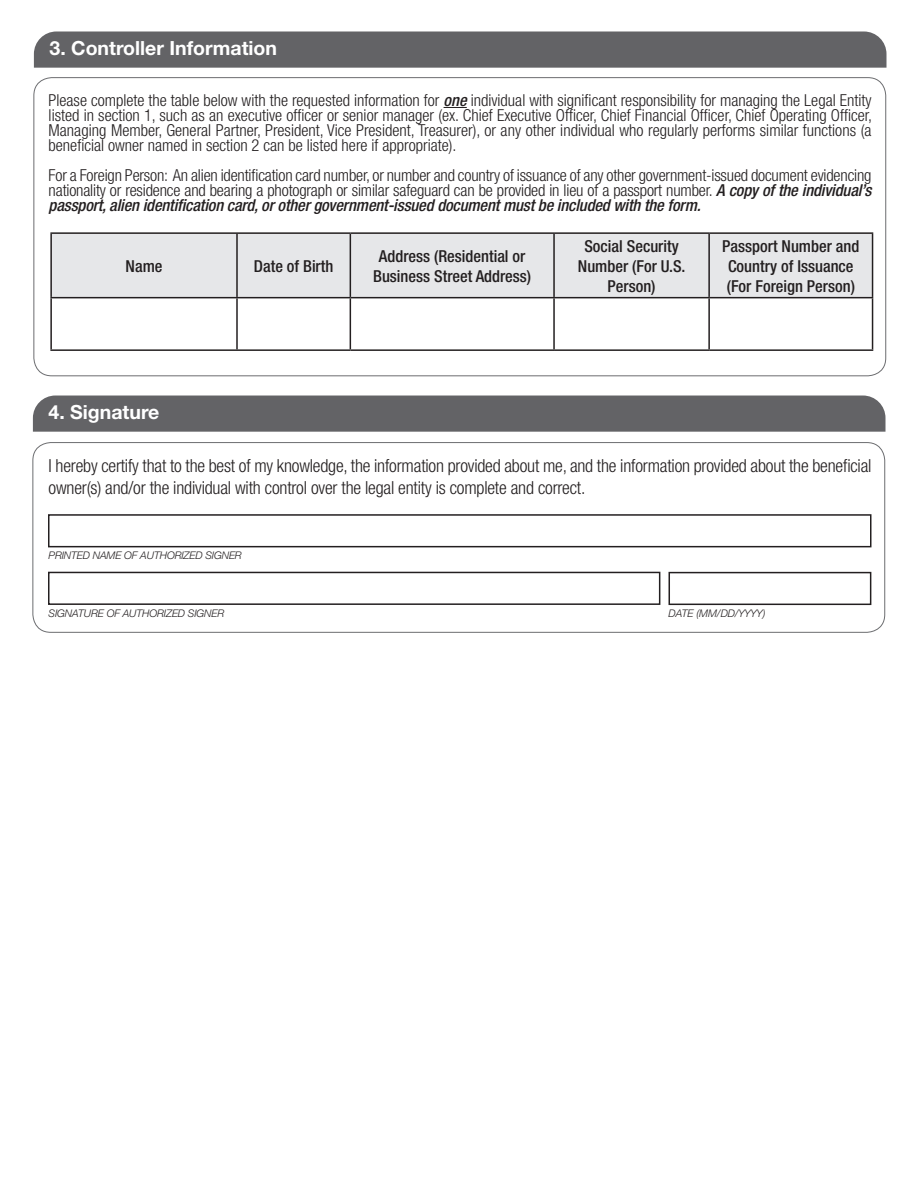
<style>
.page{position:relative;width:918px;height:1188px;background:#fff}
.page>*{position:absolute;margin:0;border:0;box-sizing:border-box;transform-origin:0 0}
.t1{font:700 19.5px "Helvetica Neue";color:#fff}
.t2{font:300 condensed 18px/21.6px "Helvetica Neue";letter-spacing:-.01em;color:#231f20}
.t3{font:300 condensed 16.5px/15px "Helvetica Neue";letter-spacing:-.005em;color:#231f20;text-align:justify}
.t4{font:500 condensed 16.5px/19.8px "Helvetica Neue";color:#231f20;text-align:center}
.t5{font:italic 300 10.5px "Helvetica Neue";letter-spacing:-.01em;color:#231f20}
.s1{font-weight:500;font-style:italic}
</style>
<div class="page">
<div style="left:34px;top:31px;width:852px;height:37px;background:#636366"></div>
<div style="left:32px;top:442px;width:853px;height:191px;border:1px solid #6c6d70;border-radius:18px"></div>
<div style="left:33px;top:396px;width:853px;height:36px;background:#636366"></div>
<div style="left:48px;top:572px;width:612px;height:33px;border:2px solid #231f20"></div>
<div style="left:669px;top:572px;width:202px;height:33px;border:2px solid #231f20"></div>
<svg style="left:444px;top:107px;width:23px;height:1px"></svg>
<div style="left:52px;top:234px;width:820px;height:63px;background:#e6e7e9"></div>
<hr style="left:50px;top:232px;width:187px;height:2px;background:#231f20">
<hr style="left:50px;top:234px;width:2px;height:63px;background:#231f20">
<hr style="left:237px;top:232px;width:113px;height:2px;background:#231f20">
<hr style="left:236px;top:234px;width:2px;height:63px;background:#231f20">
<hr style="left:350px;top:232px;width:204px;height:2px;background:#231f20">
<hr style="left:350px;top:234px;width:1px;height:63px;background:#231f20">
<hr style="left:554px;top:232px;width:155px;height:2px;background:#231f20">
<hr style="left:553px;top:234px;width:2px;height:63px;background:#231f20">
<hr style="left:709px;top:232px;width:164px;height:2px;background:#231f20">
<hr style="left:708px;top:234px;width:2px;height:63px;background:#231f20">
<hr style="left:872px;top:234px;width:1px;height:63px;background:#231f20">
<hr style="left:50px;top:297px;width:187px;height:1px;background:#231f20">
<hr style="left:50px;top:298px;width:2px;height:51px;background:#231f20">
<hr style="left:237px;top:297px;width:113px;height:1px;background:#231f20">
<hr style="left:236px;top:298px;width:2px;height:51px;background:#231f20">
<hr style="left:350px;top:297px;width:204px;height:1px;background:#231f20">
<hr style="left:350px;top:298px;width:1px;height:51px;background:#231f20">
<hr style="left:554px;top:297px;width:155px;height:1px;background:#231f20">
<hr style="left:553px;top:298px;width:2px;height:51px;background:#231f20">
<hr style="left:709px;top:297px;width:164px;height:1px;background:#231f20">
<hr style="left:708px;top:298px;width:2px;height:51px;background:#231f20">
<hr style="left:872px;top:298px;width:1px;height:51px;background:#231f20">
<hr style="left:50px;top:349px;width:187px;height:2px;background:#231f20">
<hr style="left:237px;top:349px;width:113px;height:2px;background:#231f20">
<hr style="left:350px;top:349px;width:204px;height:2px;background:#231f20">
<hr style="left:554px;top:349px;width:155px;height:2px;background:#231f20">
<hr style="left:709px;top:349px;width:164px;height:2px;background:#231f20">
<div style="left:48px;top:514px;width:824px;height:33px;border:2px solid #231f20"></div>
<p class="t1" style="left:50px;top:36px;width:229px">3. Controller Information</p>
<p class="t3" style="left:49px;top:92px;width:825px">Please complete the table below with the requested information for <span class="s1">one</span> individual with significant responsibility for managing the Legal Entity listed in section 1, such as an executive officer or senior manager (ex. Chief Executive Officer, Chief Financial Officer, Chief Operating Officer, Managing Member, General Partner, President, Vice President, Treasurer), or any other individual who regularly performs similar functions (a beneficial owner named in section 2 can be listed here if appropriate).</p>
<p class="t3" style="left:49px;top:167px;width:824px">For a Foreign Person: An alien identification card number, or number and country of issuance of any other government-issued document evidencing nationality or residence and bearing a photograph or similar safeguard can be provided in lieu of a passport number. <span class="s1">A copy of the individual’s passport, alien identification card, or other government-issued document must be included with the form.</span></p>
<p class="t4" style="left:126px;top:256px;width:38px">Name</p>
<p class="t4" style="left:254px;top:256px;width:81px">Date of Birth</p>
<p class="t4" style="left:373px;top:246px;width:160px">Address (Residential or<br>Business Street Address)</p>
<p class="t4" style="left:578px;top:236px;width:109px">Social Security<br>Number (For U.S.<br>Person)</p>
<p class="t4" style="left:722px;top:236px;width:139px;text-align:left">Passport Number and<br>Country of Issuance (For Foreign Person)</p>
<p class="t1" style="left:49px;top:400px;width:112px">4. Signature</p>
<p class="t2" style="left:49px;top:455px;width:824px">I hereby certify that to the best of my knowledge, the information provided about me, and the information provided about the beneficial owner(s) and/or the individual with control over the legal entity is complete and correct.</p>
<p class="t5" style="left:49px;top:549px;width:195px">PRINTED NAME OF AUTHORIZED SIGNER</p>
<p class="t5" style="left:49px;top:607px;width:177px">SIGNATURE OF AUTHORIZED SIGNER</p>
<p class="t5" style="left:669px;top:607px;width:98px">DATE (MM/DD/YYYY)</p>
</div>
